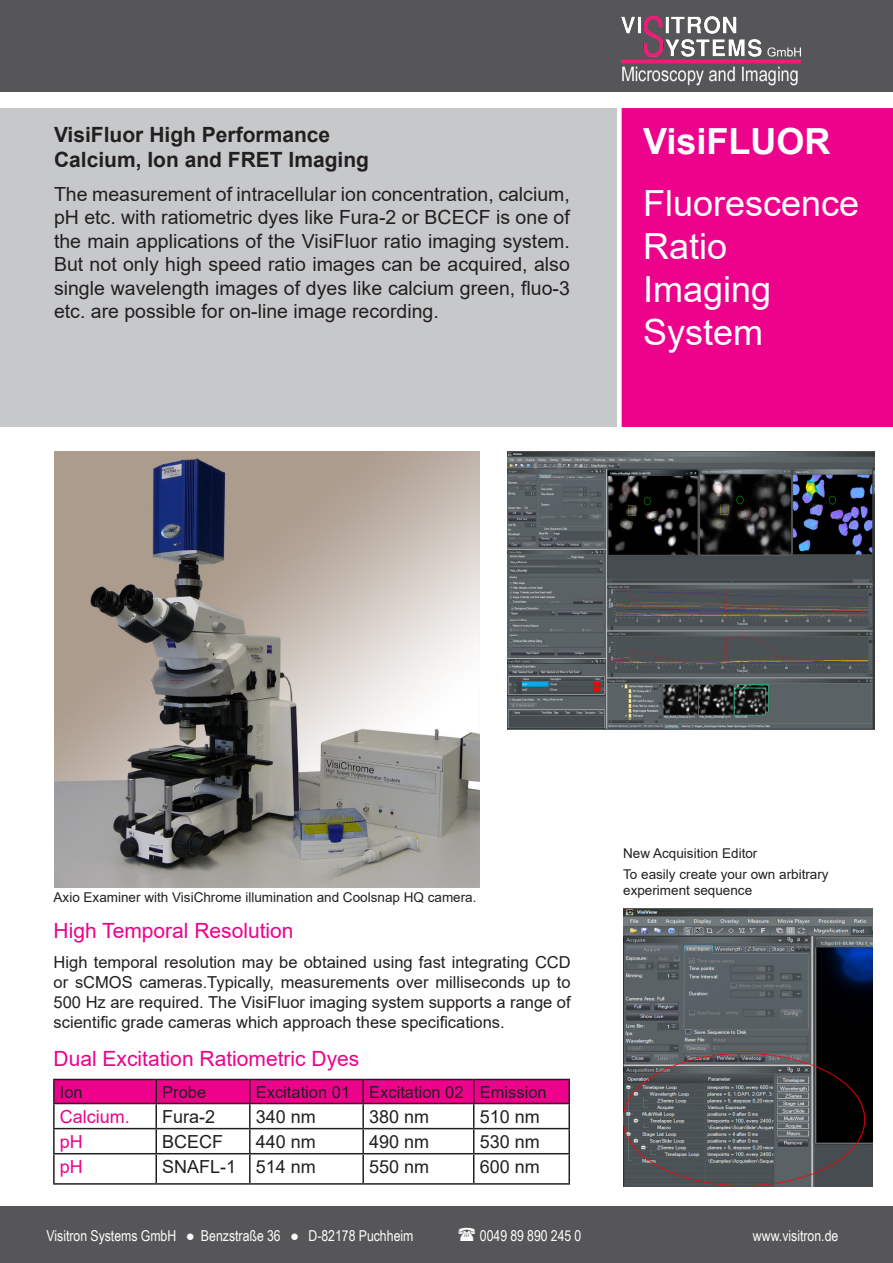
<style>
.page{position:relative;width:893px;height:1263px;background:#fff}
.page>*{position:absolute;margin:0;border:0;box-sizing:border-box;transform-origin:0 0}
.t1{font:36px/61.2px "Arial";color:#fff}
.t2{font:21px "Arial";color:#ed028c}
.t3{font:700 21px "Arial";color:#231f20}
.t4{font:19.5px/23.4px "Arial";color:#231f20;text-align:justify}
.t5{font:18px "Arial";color:#231f20}
.t6{font:18px "Arial";color:#ed028c}
.t7{font:16.5px/19.8px "Arial";color:#231f20;text-align:justify}
.t8{font:15px "Arial Narrow";color:#fdfdfd}
.t9{font:13.5px/16.2px "Arial";color:#231f20}
.s1{font-weight:700}
.s2{font-family:"Arial"}
</style>
<div class="page">
<hr style="left:0;top:1206px;width:1px;height:57px;background:#565658">
<div style="left:1px;top:1206px;width:892px;height:57px;background:#565658"></div>
<div style="left:0;top:0;width:893px;height:92px;background:#565658"></div>
<div style="left:622px;top:108px;width:271px;height:319px;background:#ed028c"></div>
<div style="left:0;top:108px;width:617px;height:319px;background:#c7c8ca"></div>
<img style="left:622px;top:16px;width:179px;height:69px">
<hr style="left:53px;top:1079px;width:103px;height:1px;background:#231f20">
<hr style="left:53px;top:1080px;width:2px;height:23px;background:#231f20">
<hr style="left:474px;top:1079px;width:96px;height:1px;background:#231f20">
<hr style="left:568px;top:1080px;width:2px;height:23px;background:#231f20">
<hr style="left:53px;top:1103px;width:103px;height:1px;background:#231f20">
<hr style="left:53px;top:1104px;width:2px;height:24px;background:#231f20">
<hr style="left:474px;top:1103px;width:96px;height:1px;background:#231f20">
<hr style="left:568px;top:1104px;width:2px;height:24px;background:#231f20">
<hr style="left:53px;top:1128px;width:103px;height:1px;background:#231f20">
<hr style="left:53px;top:1129px;width:2px;height:24px;background:#231f20">
<hr style="left:474px;top:1128px;width:96px;height:1px;background:#231f20">
<hr style="left:568px;top:1129px;width:2px;height:24px;background:#231f20">
<hr style="left:53px;top:1153px;width:103px;height:1px;background:#231f20">
<hr style="left:53px;top:1154px;width:2px;height:29px;background:#231f20">
<hr style="left:474px;top:1153px;width:96px;height:1px;background:#231f20">
<svg style="left:54px;top:1079px;width:515px;height:104px"></svg>
<hr style="left:568px;top:1154px;width:2px;height:29px;background:#231f20">
<hr style="left:53px;top:1183px;width:103px;height:2px;background:#231f20">
<hr style="left:156px;top:1183px;width:94px;height:2px;background:#231f20">
<hr style="left:250px;top:1183px;width:113px;height:2px;background:#231f20">
<hr style="left:363px;top:1183px;width:111px;height:2px;background:#231f20">
<hr style="left:474px;top:1183px;width:96px;height:2px;background:#231f20">
<img style="left:54px;top:452px;width:425px;height:435px">
<img style="left:508px;top:452px;width:366px;height:278px">
<img style="left:623px;top:908px;width:249px;height:278px">
<p class="t3" style="left:54px;top:119px;width:278px">VisiFluor High Performance</p>
<p class="t3" style="left:54px;top:145px;width:317px">Calcium, Ion and FRET Imaging</p>
<p class="t4" style="left:54px;top:182px;width:517px">The measurement of intracellular ion concentration, calcium, pH etc. with ratiometric dyes like Fura-2 or BCECF is one of the main applications of the VisiFluor ratio imaging system.<br>But not only high speed ratio images can be acquired, also single wavelength images of dyes like calcium green, fluo-3 etc. are possible for on-line image recording.</p>
<p class="t1" style="left:643px;top:111px;width:218px"><span class="s1">VisiFLUOR<br></span>Fluorescence</p>
<p class="t1" style="left:643px;top:224px;width:130px;line-height:43.2px">Ratio<br>Imaging</p>
<p class="t1" style="left:643px;top:302px;width:122px">System</p>
<p class="t9" style="left:54px;top:889px;width:424px">Axio Examiner with VisiChrome illumination and Coolsnap HQ camera.</p>
<p class="t2" style="left:54px;top:916px;width:242px">High Temporal Resolution</p>
<p class="t7" style="left:54px;top:952px;width:519px">High temporal resolution may be obtained using fast integrating CCD or sCMOS cameras.Typically, measurements over milliseconds up to 500 Hz are required. The VisiFluor imaging system supports a range of scientific grade cameras which approach these specifications.</p>
<p class="t2" style="left:54px;top:1044px;width:307px">Dual Excitation Ratiometric Dyes</p>
<p class="t7" style="left:60px;top:1082px;width:24px">Ion</p>
<p class="t7" style="left:162px;top:1082px;width:46px">Probe</p>
<p class="t7" style="left:256px;top:1082px;width:96px">Excitation 01</p>
<p class="t7" style="left:369px;top:1082px;width:96px">Excitation 02</p>
<p class="t7" style="left:480px;top:1082px;width:68px">Emission</p>
<p class="t6" style="left:60px;top:1104px;width:72px">Calcium.</p>
<p class="t5" style="left:162px;top:1104px;width:55px">Fura-2</p>
<p class="t5" style="left:256px;top:1104px;width:62px">340 nm</p>
<p class="t5" style="left:369px;top:1104px;width:62px">380 nm</p>
<p class="t5" style="left:480px;top:1104px;width:62px">510 nm</p>
<p class="t6" style="left:60px;top:1129px;width:25px">pH</p>
<p class="t5" style="left:162px;top:1129px;width:63px">BCECF</p>
<p class="t5" style="left:256px;top:1129px;width:62px">440 nm</p>
<p class="t5" style="left:369px;top:1129px;width:62px">490 nm</p>
<p class="t5" style="left:480px;top:1129px;width:62px">530 nm</p>
<p class="t6" style="left:60px;top:1154px;width:25px">pH</p>
<p class="t5" style="left:162px;top:1154px;width:76px">SNAFL-1</p>
<p class="t5" style="left:256px;top:1154px;width:62px">514 nm</p>
<p class="t5" style="left:369px;top:1154px;width:62px">550 nm</p>
<p class="t5" style="left:480px;top:1154px;width:62px">600 nm</p>
<p class="t9" style="left:623px;top:845px;width:136px">New Acquisition Editor</p>
<p class="t9" style="left:623px;top:866px;width:207px">To easily create your own arbitrary experiment sequence</p>
<p class="t8" style="left:47px;top:1225px;width:368px">Visitron Systems GmbH <span class="s2">●</span> Benzstraße 36 <span class="s2">●</span> D-82178 Puchheim</p>
<p class="t8" style="left:480px;top:1225px;width:103px">0049 89 890 245 0</p>
<p class="t8" style="left:753px;top:1225px;width:87px">www.visitron.de</p>
</div>
